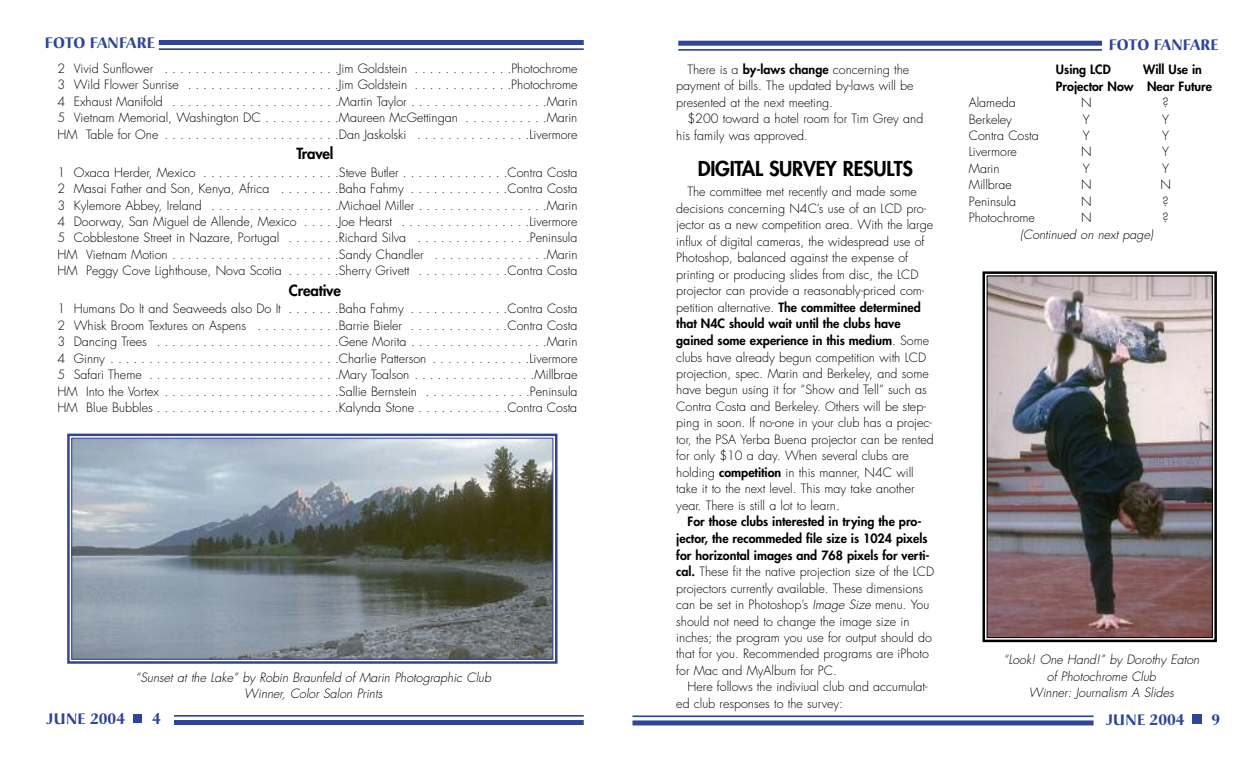
<style>
.page{position:relative;width:1260px;height:765px;background:#fff}
.page>*{position:absolute;margin:0;border:0;box-sizing:border-box;transform-origin:0 0}
.t1{font:800 20px "Futura";letter-spacing:-.01em;color:#000}
.t2{font:700 15px "Christiana";letter-spacing:.01em;color:#2f4599}
.t3{font:800 15px "Futura";letter-spacing:-.01em;color:#000}
.t4{font:300 12.5px/16.5px "Futura";color:#000}
.t5{font:italic 300 12.5px/16.4px "Futura";color:#000;text-align:center}
.t6{font:800 12.5px/16.8px "Futura";color:#000}
.s1{font-weight:800}
.s2{font-style:italic}
</style>
<div class="page">
<div style="left:159px;top:40px;width:425px;height:5px;background:#2f4599"></div>
<hr style="left:159px;top:48px;width:425px;height:2px;background:#2f4599">
<div style="left:134px;top:715px;width:8px;height:8px;background:#2f4599"></div>
<hr style="left:174px;top:715px;width:410px;height:2px;background:#2f4599">
<div style="left:174px;top:720px;width:410px;height:5px;background:#2f4599"></div>
<img style="left:73px;top:440px;width:478px;height:218px">
<div style="left:67px;top:434px;width:491px;height:230px;border:2px solid #2f4599"></div>
<div style="left:71px;top:438px;width:482px;height:222px;border:1px solid #2f4599"></div>
<div style="left:1192px;top:714px;width:10px;height:10px;background:#2f4599"></div>
<hr style="left:632px;top:715px;width:462px;height:2px;background:#2f4599">
<div style="left:632px;top:720px;width:462px;height:5px;background:#2f4599"></div>
<div style="left:678px;top:41px;width:424px;height:5px;background:#2f4599"></div>
<hr style="left:678px;top:49px;width:424px;height:2px;background:#2f4599">
<img style="left:989px;top:278px;width:222px;height:358px">
<div style="left:982px;top:271px;width:235px;height:371px;border:2px solid #000"></div>
<div style="left:987px;top:276px;width:226px;height:362px;border:1px solid #000"></div>
<p class="t2" style="left:45px;top:37px;width:111px">FOTO FANFARE</p>
<p class="t4" style="left:58px;top:61px;width:522px;text-align:justify">2 Vivid Sunflower . . . . . . . . . . . . . . . . . . . . . . .Jim Goldstein . . . . . . . . . . . . .Photochrome 3 Wild Flower Sunrise . . . . . . . . . . . . . . . . . . . .Jim Goldstein . . . . . . . . . . . . .Photochrome 4 Exhaust Manifold . . . . . . . . . . . . . . . . . . . . . .Martin Taylor . . . . . . . . . . . . . . . . . .Marin 5 Vietnam Memorial, Washington DC . . . . . . . . . .Maureen McGettingan . . . . . . . . . . .Marin HM Table for One . . . . . . . . . . . . . . . . . . . . . . .Dan Jaskolski . . . . . . . . . . . . . . .Livermore</p>
<p class="t3" style="left:296px;top:146px;width:39px">Travel</p>
<p class="t4" style="left:58px;top:165px;width:522px;text-align:justify">1 Oxaca Herder, Mexico . . . . . . . . . . . . . . . . . .Steve Butler . . . . . . . . . . . . . .Contra Costa 2 Masai Father and Son, Kenya, Africa . . . . . . . .Baha Fahmy . . . . . . . . . . . . .Contra Costa 3 Kylemore Abbey, Ireland . . . . . . . . . . . . . . . . .Michael Miller . . . . . . . . . . . . . . . . .Marin 4 Doorway, San Miguel de Allende, Mexico . . . . .Joe Hearst . . . . . . . . . . . . . . . . .Livermore 5 Cobblestone Street in Nazare, Portugal . . . . . . .Richard Silva . . . . . . . . . . . . . . .Peninsula HM Vietnam Motion . . . . . . . . . . . . . . . . . . . . . .Sandy Chandler . . . . . . . . . . . . . . .Marin HM Peggy Cove Lighthouse, Nova Scotia . . . . . . .Sherry Grivett . . . . . . . . . . . .Contra Costa</p>
<p class="t3" style="left:289px;top:283px;width:53px">Creative</p>
<p class="t4" style="left:58px;top:302px;width:522px;text-align:justify">1 Humans Do It and Seaweeds also Do It . . . . . . .Baha Fahmy . . . . . . . . . . . . .Contra Costa 2 Whisk Broom Textures on Aspens . . . . . . . . . . .Barrie Bieler . . . . . . . . . . . . .Contra Costa 3 Dancing Trees . . . . . . . . . . . . . . . . . . . . . . . .Gene Morita . . . . . . . . . . . . . . . . . .Marin 4 Ginny . . . . . . . . . . . . . . . . . . . . . . . . . . . . . .Charlie Patterson . . . . . . . . . . . . .Livermore 5 Safari Theme . . . . . . . . . . . . . . . . . . . . . . . . .Mary Toalson . . . . . . . . . . . . . . . .Millbrae HM Into the Vortex . . . . . . . . . . . . . . . . . . . . . . .Sallie Bernstein . . . . . . . . . . . . . .Peninsula HM Blue Bubbles . . . . . . . . . . . . . . . . . . . . . . . .Kalynda Stone . . . . . . . . . . . .Contra Costa</p>
<p class="t5" style="left:136px;top:670px;width:357px">“Sunset at the Lake” by Robin Braunfeld of Marin Photographic Club<br>Winner, Color Salon Prints</p>
<p class="t2" style="left:46px;top:713px;width:80px">JUNE 2004</p>
<p class="t2" style="left:152px;top:713px;width:10px">4</p>
<p class="t4" style="left:676px;top:62px;width:239px;text-indent:11px">There is a <span class="s1">by-laws change</span> concerning the payment of bills. The updated by-laws will be presented at the next meeting.</p>
<p class="t4" style="left:676px;top:112px;width:249px;text-indent:11px">$200 toward a hotel room for Tim Grey and his family was approved.</p>
<h1 class="t1" style="left:698px;top:160px;width:217px">DIGITAL SURVEY RESULTS</h1>
<p class="t4" style="left:676px;top:185px;width:259px;text-indent:11px">The committee met recently and made some decisions concerning N4C’s use of an LCD pro&shy;jector as a new competition area. With the large influx of digital cameras, the widespread use of Photoshop, balanced against the expense of printing or producing slides from disc, the LCD projector can provide a reasonably-priced com&shy;petition alternative. <span class="s1">The committee determined that N4C should wait until the clubs have gained some experience in this medium</span>. Some clubs have already begun competition with LCD projection, spec. Marin and Berkeley, and some have begun using it for “Show and Tell” such as Contra Costa and Berkeley. Others will be step&shy;ping in soon. If no-one in your club has a projec&shy;tor, the PSA Yerba Buena projector can be rented for only $10 a day. When several clubs are holding <span class="s1">competition</span> in this manner, N4C will take it to the next level. This may take another year. There is still a lot to learn.</p>
<p class="t4" style="left:676px;top:515px;width:260px;text-indent:11px"><span class="s1">For those clubs interested in trying the pro&shy;jector, the recommeded file size is 1024 pixels for horizontal images and 768 pixels for verti&shy;cal.</span> These fit the native projection size of the LCD projectors currently available. These dimensions can be set in Photoshop’s <span class="s2">Image Size</span> menu. You should not need to change the image size in inches; the program you use for output should do that for you. Recommended programs are iPhoto for Mac and MyAlbum for PC.</p>
<p class="t4" style="left:676px;top:680px;width:253px;text-indent:11px">Here follows the indiviual club and accumulat&shy;ed club responses to the survey:</p>
<p class="t2" style="left:1109px;top:39px;width:111px">FOTO FANFARE</p>
<p class="t6" style="left:1056px;top:62px;width:158px;text-indent:87px">Will Use in<br>Projector Now Near Future</p>
<p class="t6" style="left:1056px;top:62px;width:56px">Using LCD</p>
<p class="t4" style="left:969px;top:95px;width:48px">Alameda</p>
<p class="t4" style="left:1081px;top:95px;width:12px">N</p>
<p class="t4" style="left:1163px;top:95px;width:8px">?</p>
<p class="t4" style="left:969px;top:112px;width:45px">Berkeley</p>
<p class="t4" style="left:1083px;top:112px;width:8px">Y</p>
<p class="t4" style="left:1162px;top:112px;width:8px">Y</p>
<p class="t4" style="left:969px;top:128px;width:71px">Contra Costa</p>
<p class="t4" style="left:1083px;top:128px;width:8px">Y</p>
<p class="t4" style="left:1162px;top:128px;width:8px">Y</p>
<p class="t4" style="left:969px;top:145px;width:50px">Livermore</p>
<p class="t4" style="left:1081px;top:145px;width:12px">N</p>
<p class="t4" style="left:1162px;top:145px;width:8px">Y</p>
<p class="t4" style="left:969px;top:161px;width:32px">Marin</p>
<p class="t4" style="left:1083px;top:161px;width:8px">Y</p>
<p class="t4" style="left:1162px;top:161px;width:8px">Y</p>
<p class="t4" style="left:969px;top:178px;width:44px">Millbrae</p>
<p class="t4" style="left:1081px;top:178px;width:12px">N</p>
<p class="t4" style="left:1160px;top:178px;width:12px">N</p>
<p class="t4" style="left:969px;top:194px;width:49px">Peninsula</p>
<p class="t4" style="left:1081px;top:194px;width:12px">N</p>
<p class="t4" style="left:1163px;top:194px;width:8px">?</p>
<p class="t4" style="left:969px;top:210px;width:68px">Photochrome</p>
<p class="t4" style="left:1081px;top:210px;width:12px">N</p>
<p class="t4" style="left:1163px;top:210px;width:8px">?</p>
<p class="t5" style="left:1020px;top:227px;width:134px">(Continued on next page)</p>
<p class="t5" style="left:1004px;top:653px;width:197px">“Look! One Hand!” by Dorothy Eaton of Photochrome Club<br>Winner: Journalism A Slides</p>
<p class="t2" style="left:1106px;top:714px;width:80px">JUNE 2004</p>
<p class="t2" style="left:1212px;top:714px;width:10px">9</p>
</div>
